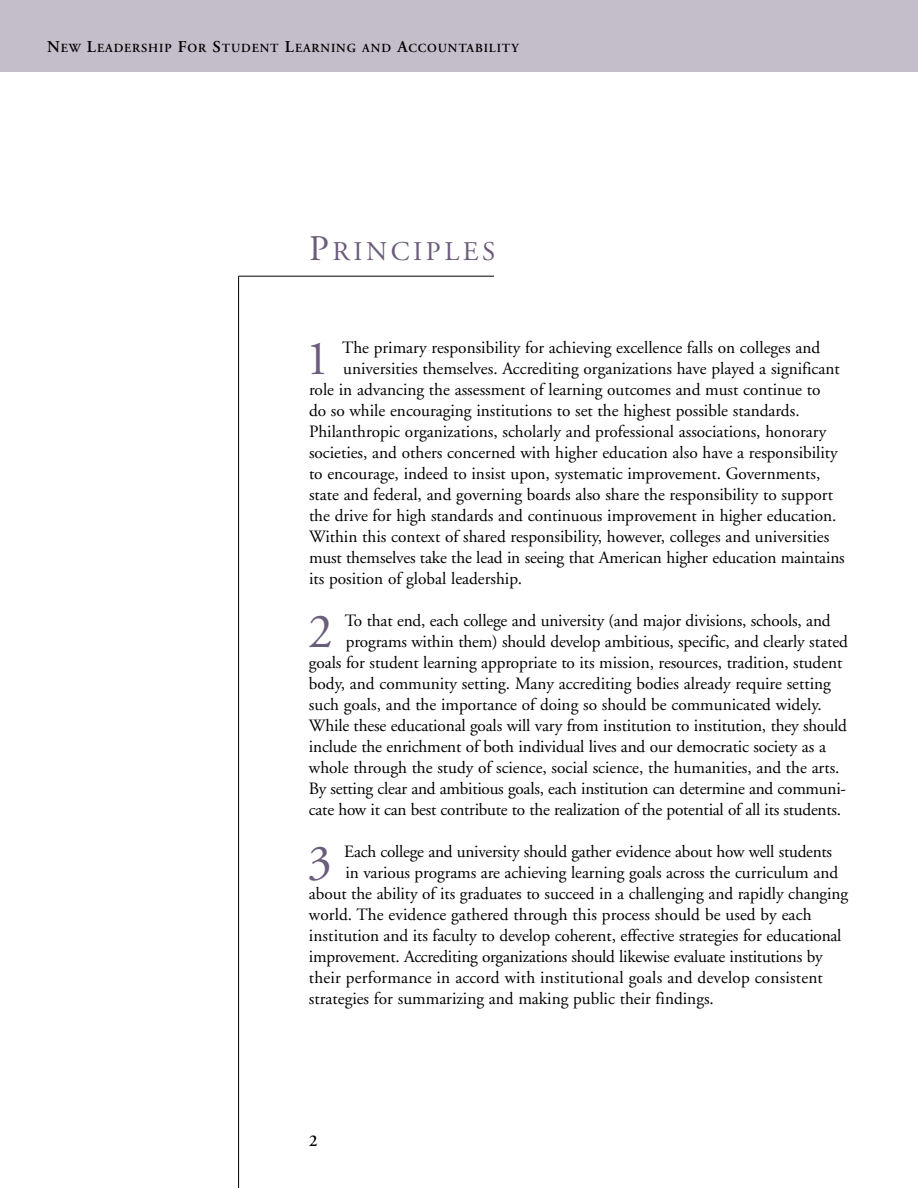
<style>
.page{position:relative;width:918px;height:1188px;background:#fff}
.page>*{position:absolute;margin:0;border:0;box-sizing:border-box;transform-origin:0 0}
.t1{font:48.9px "Adobe Garamond";color:#6c5c7c}
.t2{font:27px "Adobe Garamond";letter-spacing:.135em;color:#6c5c7c}
.t3{font:17.25px "Adobe Garamond";color:#000}
.t4{font:600 16.5px "Adobe Garamond";color:#000}
.t5{font:600 12.3px "Adobe Garamond";letter-spacing:.07em;color:#000}
.s1{font-size:16.5px}
.s2{font-size:36px}
</style>
<div class="page">
<hr style="left:239px;top:276px;width:255px;height:1px;background:#000">
<hr style="left:238px;top:276px;width:1px;height:912px;background:#000">
<div style="left:0;top:0;width:918px;height:72px;background:#c4bdca"></div>
<p class="t5" style="left:47px;top:44px;width:473px"><span class="s1">N</span>EW <span class="s1">L</span>EADERSHIP <span class="s1">F</span>OR <span class="s1">S</span>TUDENT <span class="s1">L</span>EARNING AND <span class="s1">A</span>CCOUNTABILITY</p>
<h2 class="t2" style="left:309px;top:240px;width:188px"><span class="s2">P</span>RINCIPLES</h2>
<h1 class="t1" style="left:305px;top:339px;width:26px">1</h1>
<p class="t3" style="left:342px;top:341px;width:480px">The primary responsibility for achieving excellence falls on colleges and</p>
<p class="t3" style="left:343px;top:362px;width:498px">universities themselves. Accrediting organizations have played a significant</p>
<p class="t3" style="left:309px;top:383px;width:513px">role in advancing the assessment of learning outcomes and must continue to</p>
<p class="t3" style="left:309px;top:404px;width:492px">do so while encouraging institutions to set the highest possible standards.</p>
<p class="t3" style="left:309px;top:425px;width:519px">Philanthropic organizations, scholarly and professional associations, honorary</p>
<p class="t3" style="left:309px;top:446px;width:530px">societies, and others concerned with higher education also have a responsibility</p>
<p class="t3" style="left:309px;top:467px;width:513px">to encourage, indeed to insist upon, systematic improvement. Governments,</p>
<p class="t3" style="left:309px;top:488px;width:525px">state and federal, and governing boards also share the responsibility to support</p>
<p class="t3" style="left:309px;top:509px;width:529px">the drive for high standards and continuous improvement in higher education.</p>
<p class="t3" style="left:309px;top:530px;width:522px">Within this context of shared responsibility, however, colleges and universities</p>
<p class="t3" style="left:309px;top:551px;width:537px">must themselves take the lead in seeing that American higher education maintains</p>
<p class="t3" style="left:309px;top:572px;width:215px">its position of global leadership.</p>
<h1 class="t1" style="left:308px;top:612px;width:26px">2</h1>
<p class="t3" style="left:345px;top:614px;width:487px">To that end, each college and university (and major divisions, schools, and</p>
<p class="t3" style="left:346px;top:635px;width:504px">programs within them) should develop ambitious, specific, and clearly stated</p>
<p class="t3" style="left:309px;top:656px;width:535px">goals for student learning appropriate to its mission, resources, tradition, student</p>
<p class="t3" style="left:309px;top:677px;width:523px">body, and community setting. Many accrediting bodies already require setting</p>
<p class="t3" style="left:309px;top:698px;width:514px">such goals, and the importance of doing so should be communicated widely.</p>
<p class="t3" style="left:309px;top:719px;width:539px">While these educational goals will vary from institution to institution, they should</p>
<p class="t3" style="left:309px;top:740px;width:519px">include the enrichment of both individual lives and our democratic society as a</p>
<p class="t3" style="left:309px;top:761px;width:532px">whole through the study of science, social science, the humanities, and the arts.</p>
<p class="t3" style="left:309px;top:782px;width:539px">By setting clear and ambitious goals, each institution can determine and communi-</p>
<p class="t3" style="left:309px;top:803px;width:534px">cate how it can best contribute to the realization of the potential of all its students.</p>
<h1 class="t1" style="left:308px;top:843px;width:26px">3</h1>
<p class="t3" style="left:344px;top:845px;width:489px">Each college and university should gather evidence about how well students</p>
<p class="t3" style="left:345px;top:866px;width:494px">in various programs are achieving learning goals across the curriculum and</p>
<p class="t3" style="left:309px;top:887px;width:541px">about the ability of its graduates to succeed in a challenging and rapidly changing</p>
<p class="t3" style="left:309px;top:908px;width:504px">world. The evidence gathered through this process should be used by each</p>
<p class="t3" style="left:309px;top:929px;width:534px">institution and its faculty to develop coherent, effective strategies for educational</p>
<p class="t3" style="left:309px;top:950px;width:515px">improvement. Accrediting organizations should likewise evaluate institutions by</p>
<p class="t3" style="left:309px;top:971px;width:515px">their performance in accord with institutional goals and develop consistent</p>
<p class="t3" style="left:309px;top:992px;width:406px">strategies for summarizing and making public their findings.</p>
<p class="t4" style="left:309px;top:1134px;width:10px">2</p>
</div>
